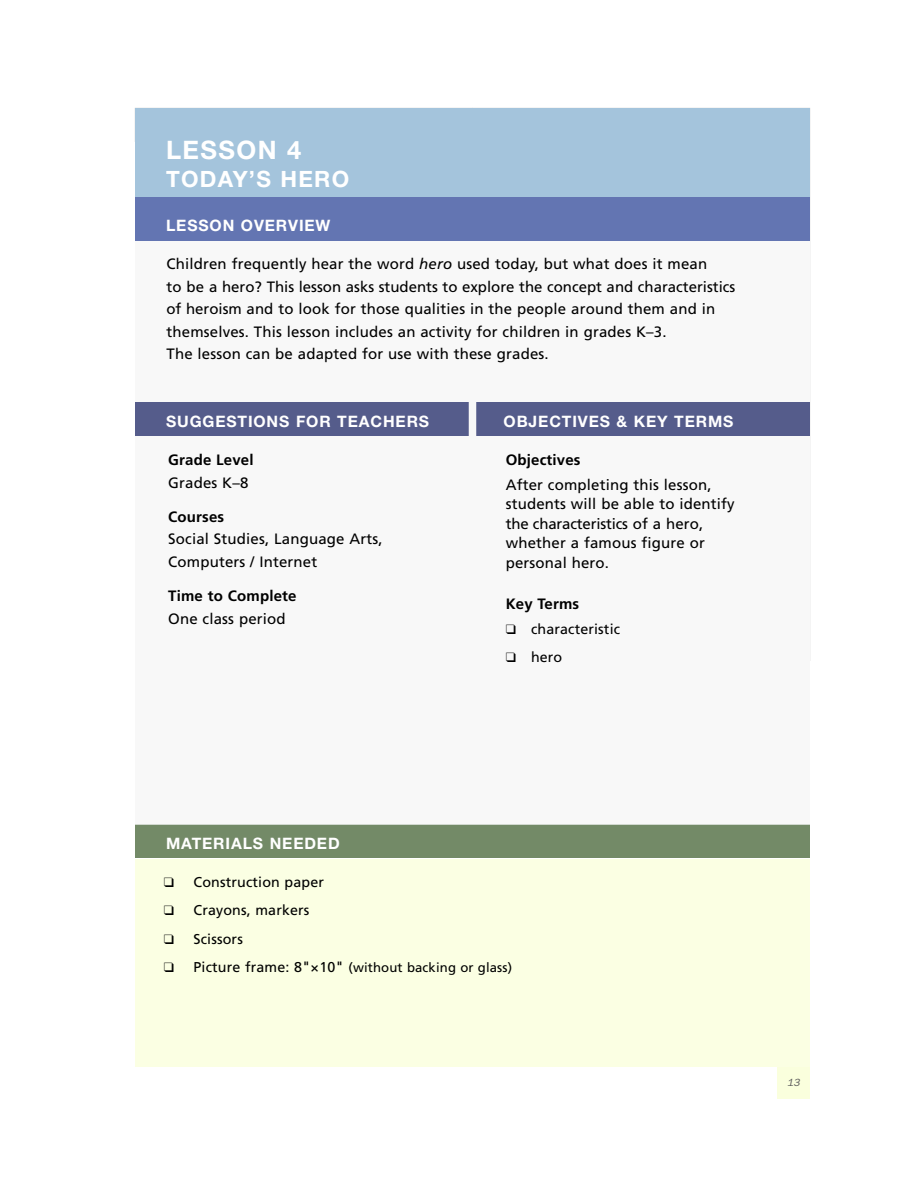
<style>
.page{position:relative;width:918px;height:1188px;background:#fff}
.page>*{position:absolute;margin:0;border:0;box-sizing:border-box;transform-origin:0 0}
.t1{font:700 25.5px "Helvetica Neue";letter-spacing:.055em;color:#fff}
.t2{font:700 22.5px "Helvetica Neue";letter-spacing:.055em;color:#fff}
.t3{font:700 15.75px "Helvetica Neue";letter-spacing:.055em;color:#fff}
.t4{font:15px/22.5px "Frutiger";letter-spacing:.01em;color:#000}
.t5{font:700 15px "Frutiger";letter-spacing:.01em;color:#000}
.t6{font:14.25px "Frutiger";letter-spacing:.01em;color:#000}
.t7{font:13.2px "Frutiger";letter-spacing:.01em;color:#000}
.t8{font:italic 10.5px "Franklin Gothic";color:#595959}
.s1{font-style:italic}
.s2{font-size:14.25px}
.s3{font-size:15px}
</style>
<div class="page">
<div style="left:777px;top:1066px;width:33px;height:33px;background:#faffdd"></div>
<div style="left:135px;top:108px;width:675px;height:716px;background:#f8f8f8"></div>
<div style="left:135px;top:108px;width:675px;height:89px;background:#a4c4dc"></div>
<div style="left:135px;top:197px;width:675px;height:43px;background:#6375b2"></div>
<div style="left:135px;top:402px;width:337px;height:34px;background:#555c8b"></div>
<div style="left:135px;top:824px;width:675px;height:34px;background:#738a67"></div>
<div style="left:472px;top:402px;width:338px;height:34px;background:#555c8b"></div>
<div style="left:135px;top:859px;width:675px;height:207px;background:#fbffe3"></div>
<div style="left:469px;top:402px;width:7px;height:421px;background:#f8f8f8"></div>
<div style="left:135px;top:817px;width:675px;height:8px;background:#f8f8f8"></div>
<h1 class="t1" style="left:166px;top:141px;width:137px">LESSON 4</h1>
<h2 class="t2" style="left:166px;top:171px;width:185px">TODAY’S HERO</h2>
<p class="t3" style="left:166px;top:220px;width:166px">LESSON OVERVIEW</p>
<p class="t4" style="left:166px;top:254px;width:570px">Children frequently hear the word <span class="s1">hero</span> used today, but what does it mean<br>to be a hero? This lesson asks students to explore the concept and characteristics of heroism and to look for those qualities in the people around them and in themselves. This lesson includes an activity for children in grades K–3.<br>The lesson can be adapted for use with these grades.</p>
<p class="t3" style="left:166px;top:416px;width:265px">SUGGESTIONS FOR TEACHERS</p>
<p class="t5" style="left:168px;top:454px;width:87px">Grade Level</p>
<p class="t4" style="left:168px;top:472px;width:82px">Grades K–8</p>
<p class="t5" style="left:168px;top:511px;width:57px">Courses</p>
<p class="t4" style="left:168px;top:529px;width:216px">Social Studies, Language Arts,<br>Computers / Internet</p>
<p class="t5" style="left:168px;top:590px;width:130px">Time to Complete</p>
<p class="t4" style="left:168px;top:609px;width:119px">One class period</p>
<p class="t3" style="left:504px;top:416px;width:231px">OBJECTIVES &amp; KEY TERMS</p>
<p class="t5" style="left:506px;top:454px;width:76px">Objectives</p>
<p class="t4" style="left:506px;top:476px;width:231px;line-height:19.5px">After completing this lesson, students will be able to identify the characteristics of a hero, whether a famous figure or personal hero.</p>
<p class="t5" style="left:506px;top:598px;width:75px">Key Terms</p>
<p class="t6" style="left:506px;top:623px;width:116px">❑ characteristic</p>
<p class="t6" style="left:506px;top:651px;width:58px">❑ hero</p>
<p class="t3" style="left:166px;top:838px;width:175px">MATERIALS NEEDED</p>
<p class="t6" style="left:164px;top:877px;width:162px">❑ Construction paper</p>
<p class="t6" style="left:164px;top:905px;width:147px">❑ Crayons, markers</p>
<p class="t6" style="left:164px;top:933px;width:81px">❑ Scissors</p>
<p class="t7" style="left:164px;top:962px;width:350px">❑ <span class="s2">Picture frame: 8</span><span class="s3">"</span><span class="s2">×10</span><span class="s3">"</span> (without backing or glass)</p>
<p class="t8" style="left:787px;top:1078px;width:14px">13</p>
</div>
